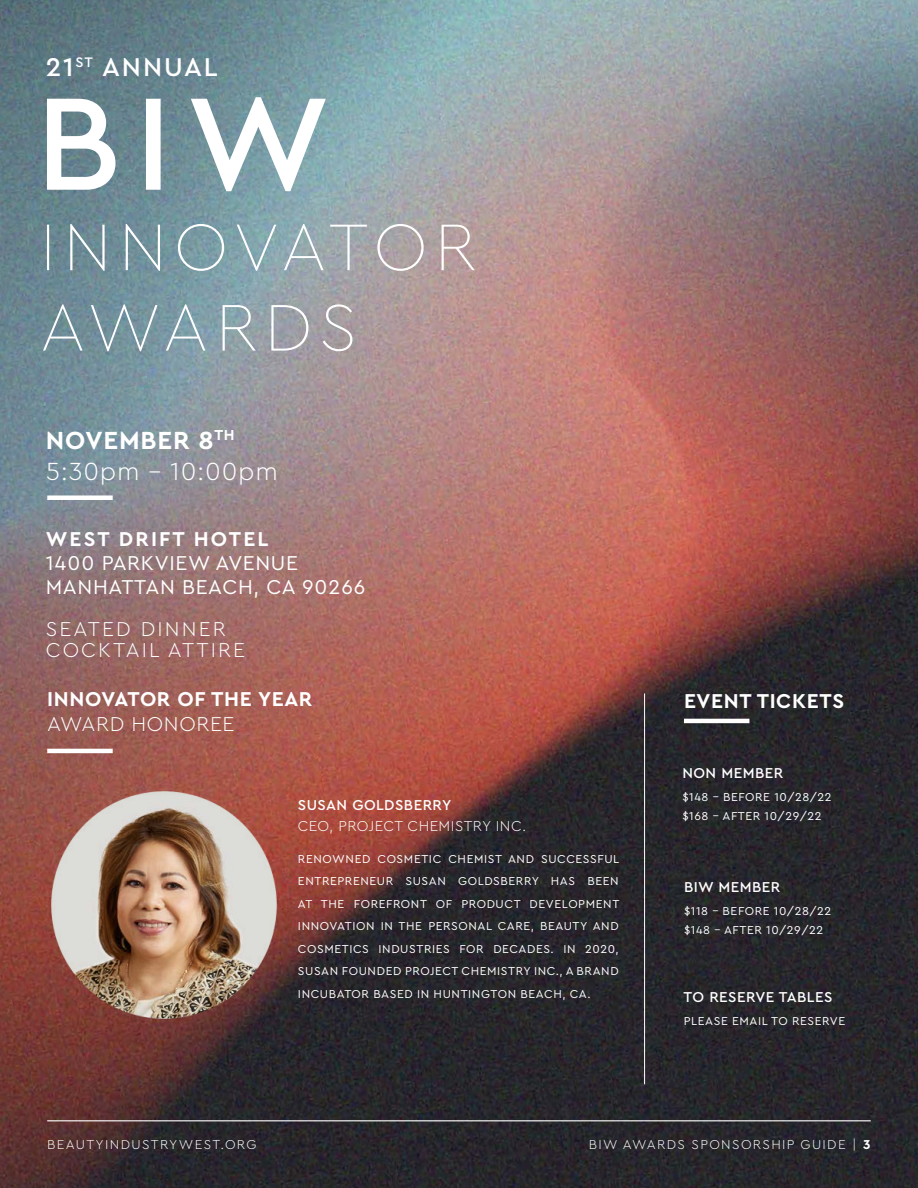
<style>
.page{position:relative;width:918px;height:1188px;background:#fff}
.page>*{position:absolute;margin:0;border:0;box-sizing:border-box;transform-origin:0 0}
.t1{font:500 27px "Cera Pro";letter-spacing:.07em;color:#fff}
.t2{font:300 25.95px "Cera Pro";letter-spacing:.03em;color:#fff}
.t3{font:700 25.95px "Cera PRO";letter-spacing:.03em;color:#fff}
.t4{font:21px/24px "Cera PRO";letter-spacing:.03em;color:#fff}
.t5{font:700 21px "Cera PRO";letter-spacing:.03em;color:#fff}
.t6{font:300 21px/21px "Cera Pro";letter-spacing:.1em;color:#fff}
.t7{font:700 21px "Cera PRO";letter-spacing:.1em;color:#fff}
.t8{font:300 21px "Cera Pro";letter-spacing:.03em;color:#fff}
.t9{font:500 15px "Cera Pro";letter-spacing:.03em;color:#fff}
.t10{font:300 15px "Cera Pro";letter-spacing:.03em;color:#fff}
.t11{font:300 13.5px "Cera Pro";letter-spacing:.1em;color:#fff}
.t12{font:12px/22.5px "Cera PRO";letter-spacing:.05em;color:#fff}
.s1{font-family:"Cera PRO";font-weight:700}
</style>
<div class="page">
<img style="left:0;top:0;width:918px;height:1188px">
<hr style="left:47px;top:749px;width:66px;height:4px;background:#fff">
<img style="left:50px;top:789px;width:228px;height:231px">
<hr style="left:47px;top:1120px;width:824px;height:1px;background:#fff">
<svg style="left:43px;top:304px;width:309px;height:47px;background:#93a4ac"></svg>
<svg style="left:47px;top:224px;width:428px;height:47px;background:#97a6ad"></svg>
<svg style="left:47px;top:97px;width:279px;height:94px"></svg>
<hr style="left:684px;top:719px;width:65px;height:4px;background:#fff">
<hr style="left:644px;top:693px;width:1px;height:391px;background:#fff">
<div style="left:47px;top:495px;width:66px;height:5px;background:#fff"></div>
<h1 class="t1" style="left:46px;top:49px;width:173px">21<sup>ST</sup> ANNUAL</h1>
<h2 class="t3" style="left:46px;top:423px;width:190px">NOVEMBER 8<sup>TH</sup></h2>
<h2 class="t2" style="left:46px;top:454px;width:234px">5:30pm - 10:00pm</h2>
<h3 class="t7" style="left:46px;top:525px;width:224px">WEST DRIFT HOTEL</h3>
<h3 class="t4" style="left:46px;top:550px;width:321px">1400 PARKVIEW AVENUE<br>MANHATTAN BEACH, CA 90266</h3>
<h3 class="t6" style="left:46px;top:617px;width:201px">SEATED DINNER<br>COCKTAIL ATTIRE</h3>
<h3 class="t5" style="left:47px;top:685px;width:267px">INNOVATOR OF THE YEAR</h3>
<h3 class="t8" style="left:47px;top:710px;width:189px">AWARD HONOREE</h3>
<p class="t9" style="left:298px;top:795px;width:155px">SUSAN GOLDSBERRY</p>
<p class="t10" style="left:298px;top:816px;width:230px">CEO, PROJECT CHEMISTRY INC.</p>
<p class="t12" style="left:298px;top:847px;width:323px;text-align:justify">RENOWNED COSMETIC CHEMIST AND SUCCESSFUL ENTREPRENEUR SUSAN GOLDSBERRY HAS BEEN AT THE FOREFRONT OF PRODUCT DEVELOPMENT INNOVATION IN THE PERSONAL CARE, BEAUTY AND COSMETICS INDUSTRIES FOR DECADES. IN 2020, SUSAN FOUNDED PROJECT CHEMISTRY INC., A BRAND INCUBATOR BASED IN HUNTINGTON BEACH, CA.</p>
<h3 class="t5" style="left:684px;top:687px;width:162px">EVENT TICKETS</h3>
<p class="t9" style="left:682px;top:763px;width:102px">NON MEMBER</p>
<p class="t12" style="left:682px;top:787px;width:151px;line-height:18.8px">$148 – BEFORE 10/28/22 $168 – AFTER 10/29/22</p>
<p class="t9" style="left:684px;top:877px;width:98px">BIW MEMBER</p>
<p class="t12" style="left:684px;top:901px;width:149px;line-height:18.8px">$118 – BEFORE 10/28/22 $148 – AFTER 10/29/22</p>
<p class="t9" style="left:684px;top:987px;width:150px">TO RESERVE TABLES</p>
<p class="t12" style="left:684px;top:1010px;width:163px">PLEASE EMAIL TO RESERVE</p>
<p class="t11" style="left:47px;top:1135px;width:211px">BEAUTYINDUSTRYWEST.ORG</p>
<p class="t11" style="left:589px;top:1135px;width:283px">BIW AWARDS SPONSORSHIP GUIDE | <span class="s1">3</span></p>
</div>
